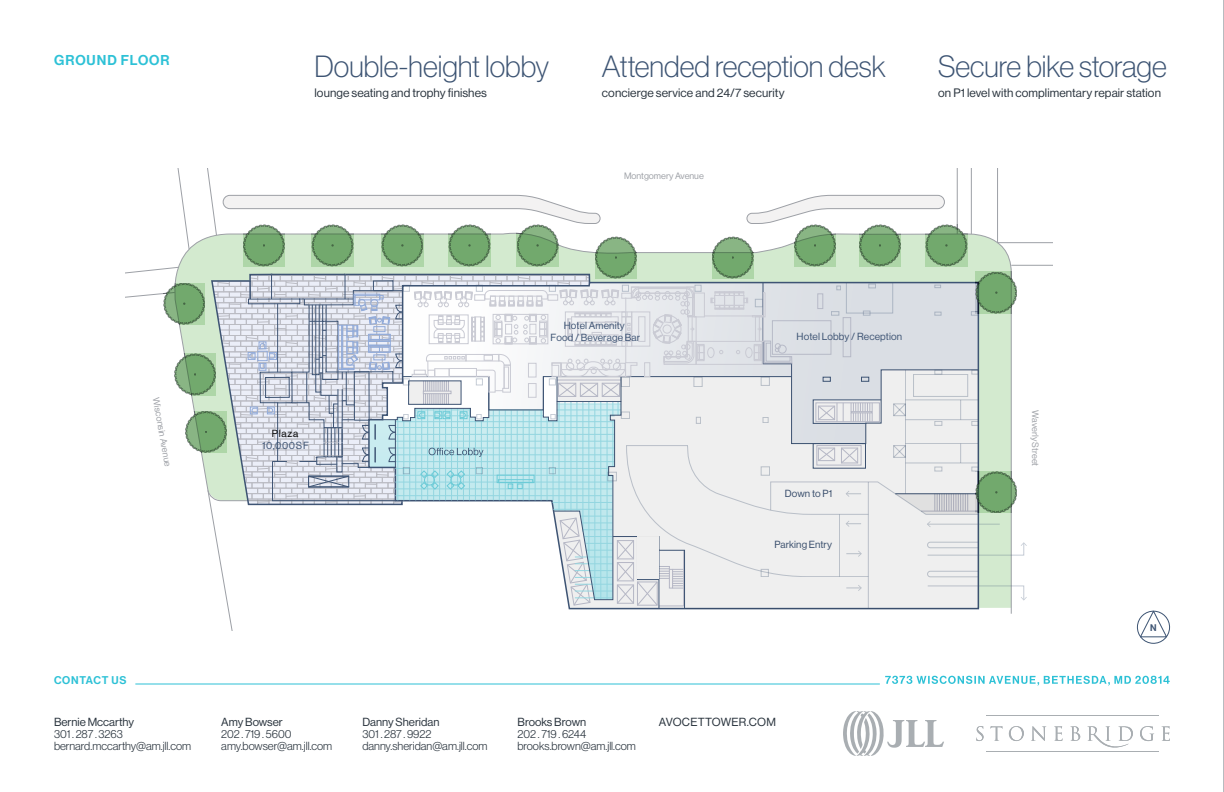
<style>
.page{position:relative;width:1224px;height:792px;background:#fff}
.page>*{position:absolute;margin:0;border:0;box-sizing:border-box;transform-origin:0 0}
.t1{font:30px "N Haas Grotesk DS Pro 35 X Lt";color:#3d5473}
.t2{font:14px "N Haas Grotesk DS Pro 65 Md";letter-spacing:.07em;color:#2dc1d6}
.t3{font:12px "N Haas Grotesk DS Pro 55 Rg";letter-spacing:.01em;color:#29333d}
.t4{font:11.5px/12px "N Haas Grotesk DS Pro 45 Lt";color:#29333d}
.t5{font:11.5px "N Haas Grotesk DS Pro 55 Rg";color:#29333d}
.t6{font:11px "N Haas Grotesk DS Pro 65 Md";letter-spacing:.06em;color:#2dc1d6}
.t7{font:10.1px/12.1px "N Haas Grotesk DS Pro 55 Rg";letter-spacing:.01em;color:#3e5474;text-align:center}
.t8{font:10.1px "N Haas Grotesk DS Pro 55 Rg";letter-spacing:.08em;color:#000}
.t9{font:9.4px "N Haas Grotesk DS Pro 65 Md";color:#3d5473}
.t10{font:9.1px "N Haas Grotesk DS Pro 55 Rg";color:#9da0a6}
</style>
<div class="page">
<svg style="left:885px;top:676px;width:285px;height:10px"></svg>
<svg style="left:843px;top:711px;width:101px;height:45px"></svg>
<svg style="left:1087px;top:726px;width:46px;height:22px"></svg>
<svg style="left:1140px;top:726px;width:14px;height:15px"></svg>
<svg style="left:1162px;top:726px;width:8px;height:15px"></svg>
<svg style="left:976px;top:726px;width:8px;height:15px"></svg>
<svg style="left:990px;top:726px;width:12px;height:15px"></svg>
<svg style="left:1009px;top:726px;width:15px;height:15px"></svg>
<svg style="left:1031px;top:726px;width:15px;height:15px"></svg>
<svg style="left:1054px;top:726px;width:9px;height:15px"></svg>
<svg style="left:1070px;top:726px;width:10px;height:15px"></svg>
<hr style="left:986px;top:751px;width:173px;height:1px;background:#a9aeb2">
<hr style="left:986px;top:716px;width:173px;height:1px;background:#a9aeb2">
<hr style="left:135px;top:684px;width:745px;height:1px;background:#2dc1d6">
<svg style="left:1137px;top:610px;width:33px;height:34px"></svg>
<svg style="left:125px;top:168px;width:928px;height:441px"></svg>
<hr style="left:1223px;top:0;width:1px;height:792px;background:#707880">
<svg style="left:608px;top:370px;width:370px;height:239px;fill:#efefef"></svg>
<p class="t2" style="left:54px;top:52px;width:117px">GROUND FLOOR</p>
<h1 class="t1" style="left:315px;top:50px;width:236px">Double-height lobby</h1>
<p class="t3" style="left:315px;top:86px;width:174px">lounge seating and trophy finishes</p>
<h1 class="t1" style="left:602px;top:50px;width:286px">Attended reception desk</h1>
<p class="t3" style="left:602px;top:86px;width:184px">concierge service and 24/7 security</p>
<p class="t10" style="left:624px;top:171px;width:81px">Montgomery Avenue</p>
<h1 class="t1" style="left:938px;top:50px;width:230px">Secure bike storage</h1>
<p class="t3" style="left:938px;top:86px;width:224px">on P1 level with complimentary repair station</p>
<p class="t10" style="left:161px;top:396px;width:72px;rotate:80deg">Wisconsin Avenue</p>
<p class="t8" style="left:272px;top:428px;width:28px">Plaza</p>
<p class="t7" style="left:262px;top:440px;width:48px">10,000SF</p>
<p class="t7" style="left:550px;top:319px;width:91px">Hotel Amenity<br>Food / Beverage Bar</p>
<p class="t7" style="left:797px;top:330px;width:107px">Hotel Lobby / Reception</p>
<p class="t7" style="left:785px;top:487px;width:49px">Down to P1</p>
<p class="t7" style="left:775px;top:538px;width:59px">Parking Entry</p>
<p class="t6" style="left:54px;top:674px;width:74px">CONTACT US</p>
<p class="t5" style="left:54px;top:715px;width:82px">Bernie Mccarthy</p>
<p class="t4" style="left:54px;top:728px;width:139px">301 . 287 . 3263 bernard.mccarthy@am.jll.com</p>
<p class="t5" style="left:221px;top:715px;width:63px">Amy Bowser</p>
<p class="t4" style="left:221px;top:728px;width:112px">202 . 719 . 5600 amy.bowser@am.jll.com</p>
<p class="t5" style="left:362px;top:715px;width:78px">Danny Sheridan</p>
<p class="t4" style="left:362px;top:728px;width:127px">301 . 287 . 9922 danny.sheridan@am.jll.com</p>
<p class="t5" style="left:518px;top:715px;width:70px">Brooks Brown</p>
<p class="t4" style="left:518px;top:728px;width:120px">202 . 719 . 6244 brooks.brown@am.jll.com</p>
<p class="t5" style="left:659px;top:715px;width:119px">AVOCETTOWER.COM</p>
<p class="t10" style="left:1041px;top:410px;width:57px;rotate:90deg">Waverly Street</p>
<p class="t9" style="left:1150px;top:622px;width:8px">N</p>
</div>
